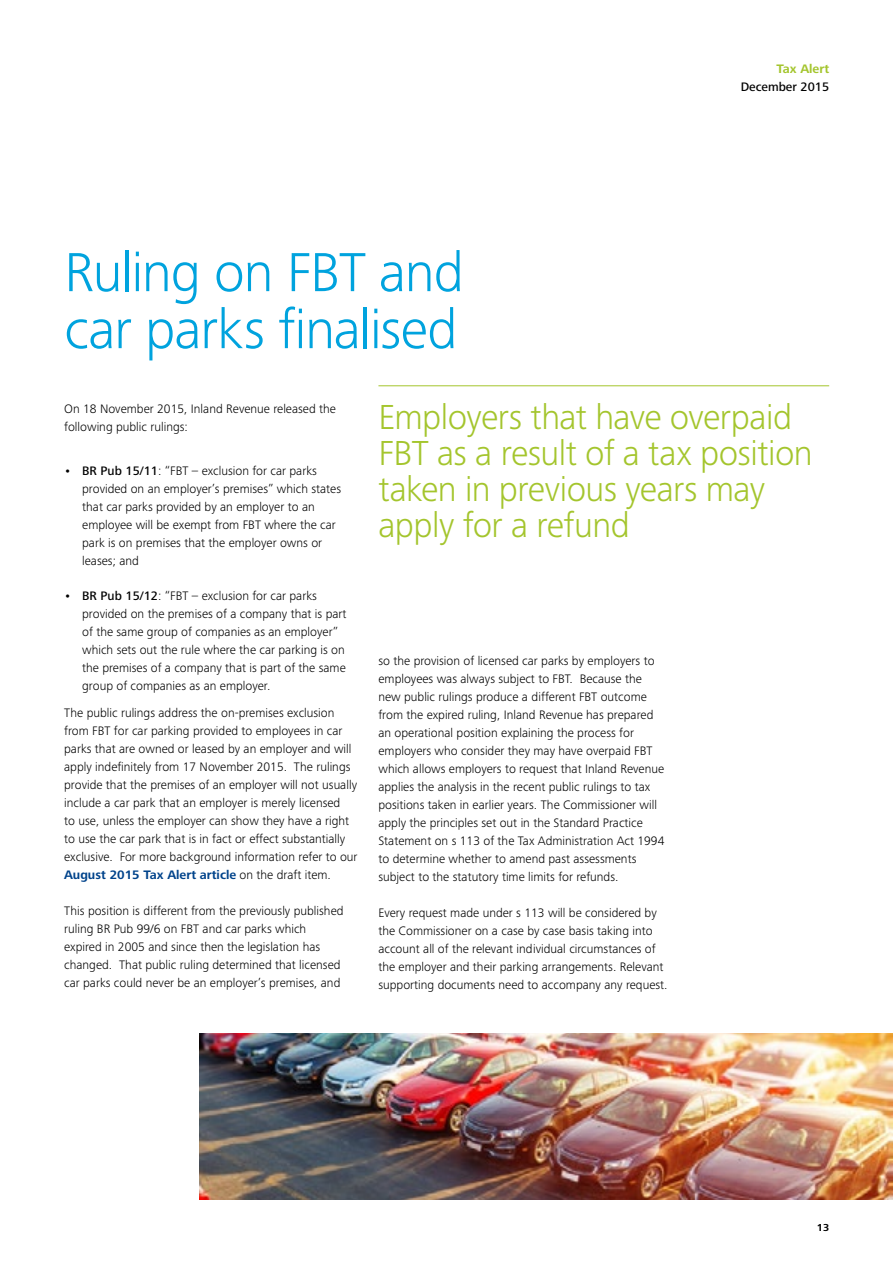
<style>
.page{position:relative;width:893px;height:1263px;background:#fff}
.page>*{position:absolute;margin:0;border:0;box-sizing:border-box;transform-origin:0 0}
.t1{font:300 57px/57px "Frutiger Next Pro";letter-spacing:-.025em;color:#00a3de}
.t2{font:300 36px/36px "Frutiger Next Pro";letter-spacing:-.015em;color:#a4c52d}
.t3{font:300 12.75px/18px "Frutiger Next Pro";color:#000}
.t4{font:500 12.75px "Frutiger Next Pro";color:#000}
.t5{font:700 12.75px "Frutiger Next Pro";color:#a4c52d}
.t6{font:700 10.5px "Frutiger Next Pro";color:#000}
.s1{font-weight:500}
.s2{font-weight:700;color:#00438b}
</style>
<div class="page">
<hr style="left:378px;top:385px;width:451px;height:1px;background:#a4c52d">
<img style="left:200px;top:1033px;width:693px;height:166px">
<h1 class="t1" style="left:64px;top:244px;width:401px">Ruling on FBT and car parks finalised</h1>
<p class="t5" style="left:776px;top:61px;width:54px">Tax Alert</p>
<p class="t4" style="left:741px;top:79px;width:90px">December 2015</p>
<p class="t3" style="left:64px;top:399px;width:273px">On 18 November 2015, Inland Revenue released the following public rulings:</p>
<p class="t3" style="left:82px;top:462px;width:260px;text-indent:-18px"><span class="s1">• BR Pub 15/11</span>: “FBT – exclusion for car parks provided on an employer’s premises” which states that car parks provided by an employer to an employee will be exempt from FBT where the car park is on premises that the employer owns or leases; and</p>
<p class="t3" style="left:82px;top:587px;width:266px;text-indent:-18px"><span class="s1">• BR Pub 15/12</span>: “FBT – exclusion for car parks provided on the premises of a company that is part of the same group of companies as an employer” which sets out the rule where the car parking is on the premises of a company that is part of the same group of companies as an employer.</p>
<p class="t3" style="left:64px;top:703px;width:295px">The public rulings address the on-premises exclusion from FBT for car parking provided to employees in car parks that are owned or leased by an employer and will apply indefinitely from 17 November 2015. The rulings provide that the premises of an employer will not usually include a car park that an employer is merely licensed<br>to use, unless the employer can show they have a right to use the car park that is in fact or effect substantially exclusive. For more background information refer to our <span class="s2">August 2015 Tax Alert article</span> on the draft item.</p>
<p class="t3" style="left:64px;top:901px;width:281px">This position is different from the previously published ruling BR Pub 99/6 on FBT and car parks which expired in 2005 and since then the legislation has changed. That public ruling determined that licensed car parks could never be an employer’s premises, and</p>
<h2 class="t2" style="left:378px;top:399px;width:436px">Employers that have overpaid<br>FBT as a result of a tax position taken in previous years may apply for a refund</h2>
<p class="t3" style="left:378px;top:651px;width:287px">so the provision of licensed car parks by employers to employees was always subject to FBT. Because the new public rulings produce a different FBT outcome from the expired ruling, Inland Revenue has prepared an operational position explaining the process for employers who consider they may have overpaid FBT which allows employers to request that Inland Revenue applies the analysis in the recent public rulings to tax positions taken in earlier years. The Commissioner will apply the principles set out in the Standard Practice Statement on s 113 of the Tax Administration Act 1994 to determine whether to amend past assessments subject to the statutory time limits for refunds.</p>
<p class="t3" style="left:378px;top:903px;width:291px">Every request made under s 113 will be considered by the Commissioner on a case by case basis taking into account all of the relevant individual circumstances of the employer and their parking arrangements. Relevant supporting documents need to accompany any request.</p>
<p class="t6" style="left:817px;top:1221px;width:14px">13</p>
</div>
